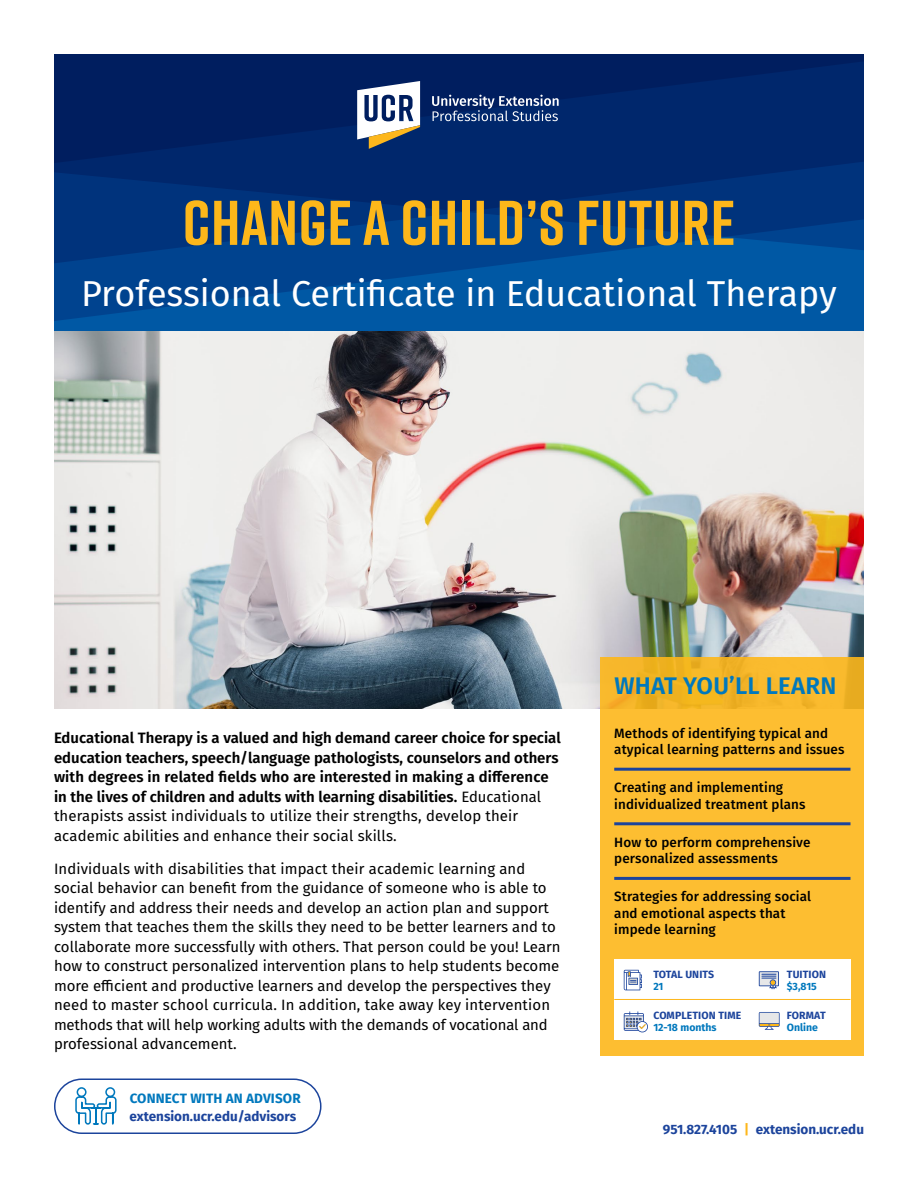
<style>
.page{position:relative;width:918px;height:1188px;background:#fff}
.page>*{position:absolute;margin:0;border:0;box-sizing:border-box;transform-origin:0 0}
.t1{font:700 63px "Rift";letter-spacing:.01em;color:#fdb71a}
.t2{font:36px "Fira Sans";color:#fff}
.t3{font:600 24px "Fira Sans";letter-spacing:.01em;color:#0078bd}
.t4{font:15px/19.5px "Fira Sans";color:#000}
.t5{font:600 15px/19.5px "Fira Sans";color:#000}
.t6{font:500 13.5px/16.5px "Fira Sans";letter-spacing:.01em;color:#000}
.t7{font:700 13.5px "Fira Sans";color:#1c449c}
.t8{font:700 13.5px "Fira Sans";letter-spacing:.01em;color:#0078bd}
.t9{font:700 10.5px "Fira Sans";letter-spacing:.01em;color:#1c449c}
.t10{font:700 10.5px "Fira Sans";color:#0078bd}
.s1{font-weight:400}
.s2{color:#fdb71a}
</style>
<div class="page">
<img style="left:54px;top:331px;width:810px;height:377px">
<div style="left:54px;top:54px;width:810px;height:277px;background:#0058a4"></div>
<svg style="left:54px;top:167px;width:810px;height:154px"></svg>
<svg style="left:54px;top:54px;width:810px;height:113px;background:#002265"></svg>
<svg style="left:432px;top:95px;width:127px;height:26px;background:#405a8c"></svg>
<svg style="left:357px;top:81px;width:63px;height:68px;background:#99a0ae"></svg>
<svg style="left:601px;top:658px;width:263px;height:398px;background:#fbbc2f"></svg>
<hr style="left:614px;top:768px;width:236px;height:3px;background:#1c449c">
<hr style="left:614px;top:822px;width:236px;height:3px;background:#1c449c">
<hr style="left:614px;top:877px;width:236px;height:3px;background:#1c449c">
<div style="left:614px;top:959px;width:236px;height:81px;background:#fff"></div>
<svg style="left:759px;top:971px;width:20px;height:18px"></svg>
<svg style="left:759px;top:1012px;width:21px;height:18px"></svg>
<svg style="left:624px;top:970px;width:18px;height:20px"></svg>
<hr style="left:614px;top:999px;width:236px;height:1px;background:#fdb71a">
<svg style="left:624px;top:1011px;width:24px;height:21px"></svg>
<div style="left:54px;top:1078px;width:268px;height:56px;border:2px solid #1c449c;border-radius:27px"></div>
<svg style="left:75px;top:1087px;width:42px;height:38px"></svg>
<h1 class="t1" style="left:183px;top:178px;width:554px">CHANGE A CHILD’S FUTURE</h1>
<h2 class="t2" style="left:81px;top:266px;width:757px">Professional Certificate in Educational Therapy</h2>
<p class="t5" style="left:54px;top:727px;width:508px">Educational Therapy is a valued and high demand career choice for special education teachers, speech/language pathologists, counselors and others with degrees in related fields who are interested in making a difference in the lives of children and adults with learning disabilities. <span class="s1">Educational therapists assist individuals to utilize their strengths, develop their academic abilities and enhance their social skills.</span></p>
<p class="t4" style="left:54px;top:858px;width:508px">Individuals with disabilities that impact their academic learning and social behavior can benefit from the guidance of someone who is able to identify and address their needs and develop an action plan and support system that teaches them the skills they need to be better learners and to collaborate more successfully with others. That person could be you! Learn how to construct personalized intervention plans to help students become more efficient and productive learners and develop the perspectives they need to master school curricula. In addition, take away key intervention methods that will help working adults with the demands of vocational and professional advancement.</p>
<p class="t8" style="left:130px;top:1087px;width:173px">CONNECT WITH AN ADVISOR</p>
<p class="t7" style="left:130px;top:1105px;width:168px">extension.ucr.edu/advisors</p>
<h3 class="t3" style="left:614px;top:666px;width:224px">WHAT YOU’LL LEARN</h3>
<p class="t6" style="left:614px;top:724px;width:232px">Methods of identifying typical and atypical learning patterns and issues</p>
<p class="t6" style="left:614px;top:779px;width:193px">Creating and implementing individualized treatment plans</p>
<p class="t6" style="left:614px;top:833px;width:198px">How to perform comprehensive personalized assessments</p>
<p class="t6" style="left:614px;top:888px;width:198px">Strategies for addressing social and emotional aspects that impede learning</p>
<p class="t9" style="left:653px;top:966px;width:62px">TOTAL UNITS</p>
<p class="t10" style="left:653px;top:978px;width:12px">21</p>
<p class="t9" style="left:653px;top:1006px;width:89px">COMPLETION TIME</p>
<p class="t10" style="left:653px;top:1018px;width:65px">12-18 months</p>
<p class="t9" style="left:787px;top:966px;width:41px">TUITION</p>
<p class="t10" style="left:787px;top:978px;width:32px">$3,815</p>
<p class="t9" style="left:787px;top:1006px;width:40px">FORMAT</p>
<p class="t10" style="left:787px;top:1018px;width:33px">Online</p>
<p class="t7" style="left:663px;top:1118px;width:203px">951.827.4105 <span class="s2">|</span> extension.ucr.edu</p>
</div>
